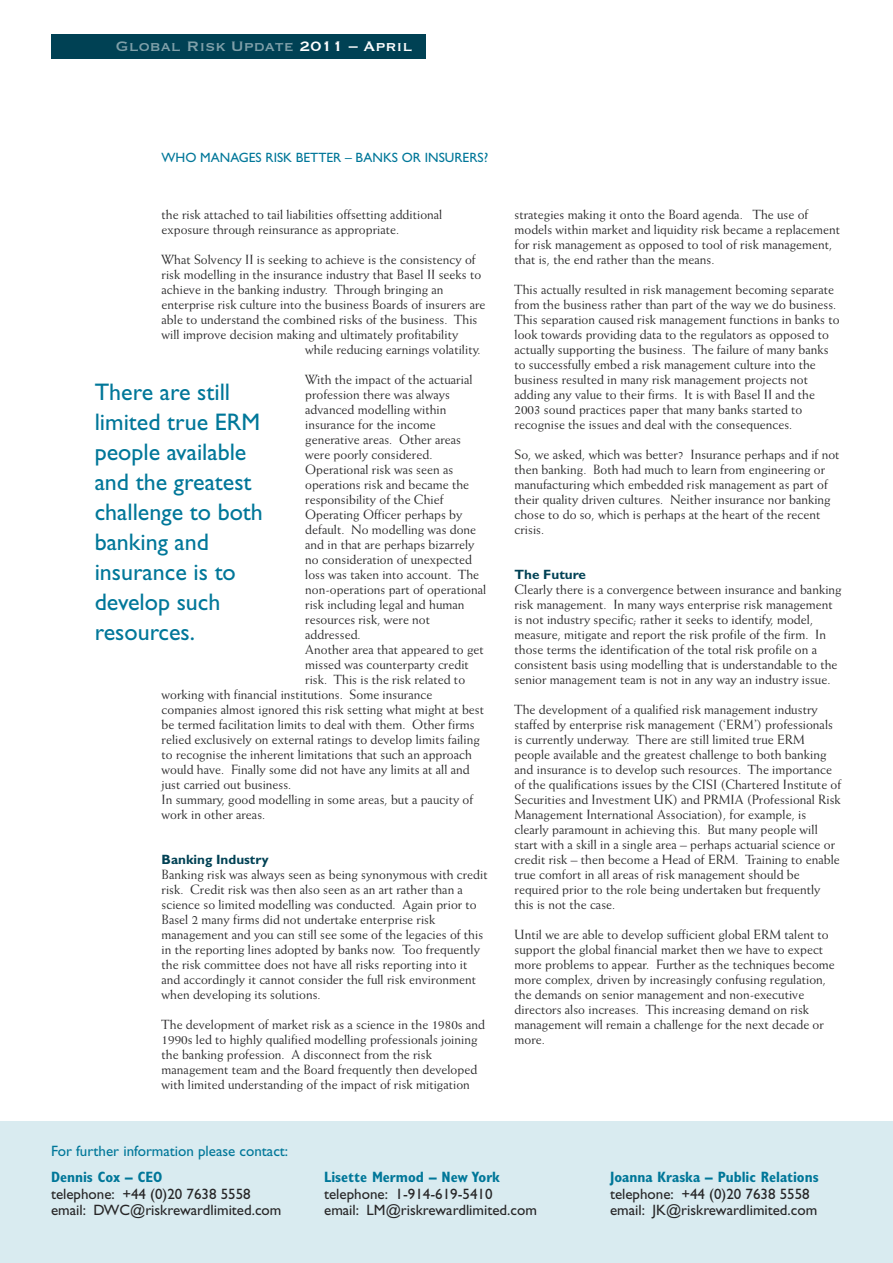
<style>
.page{position:relative;width:893px;height:1263px;background:#fff}
.page>*{position:absolute;margin:0;border:0;box-sizing:border-box;transform-origin:0 0}
.t1{font:24px/30px "Gill Sans";color:#079}
.t2{font:18px "Copperplate";color:#80a0a9}
.t3{font:15px/16.5px "Gill Sans";color:#272627}
.t4{font:700 condensed 15px "Gill Sans";color:#079}
.t5{font:15px "Gill Sans";color:#079}
.t6{font:13.5px/15px "Weiss BT";color:#272627}
.t7{font:13.5px "Gill Sans";color:#079}
.t8{font:700 13.5px "Gill Sans";color:#004154}
.s1{color:#fff}
</style>
<div class="page">
<div style="left:51px;top:34px;width:374px;height:24px;background:#004154"></div>
<div style="left:0;top:1121px;width:893px;height:142px;background:#d9ebf0"></div>
<h2 class="t2" style="left:116px;top:35px;width:298px">Global Risk Update <span class="s1">2011 – April</span></h2>
<p class="t7" style="left:162px;top:153px;width:328px">WHO MANAGES RISK BETTER – BANKS OR INSURERS?</p>
<p class="t6" style="left:162px;top:208px;width:282px">the risk attached to tail liabilities offsetting additional exposure through reinsurance as appropriate.</p>
<p class="t6" style="left:162px;top:253px;width:316px">What Solvency II is seeking to achieve is the consistency of</p>
<p class="t6" style="left:162px;top:268px;width:321px">risk modelling in the insurance industry that Basel II seeks to</p>
<p class="t6" style="left:162px;top:283px;width:283px">achieve in the banking industry. Through bringing an</p>
<p class="t6" style="left:162px;top:298px;width:325px">enterprise risk culture into the business Boards of insurers are</p>
<p class="t6" style="left:162px;top:313px;width:317px">able to understand the combined risks of the business. This</p>
<p class="t6" style="left:162px;top:328px;width:298px">will improve decision making and ultimately profitability</p>
<p class="t6" style="left:305px;top:343px;width:177px">while reducing earnings volatility.</p>
<p class="t6" style="left:305px;top:373px;width:169px">With the impact of the actuarial</p>
<p class="t6" style="left:305px;top:388px;width:146px">profession there was always</p>
<p class="t6" style="left:305px;top:403px;width:143px">advanced modelling within</p>
<p class="t6" style="left:305px;top:418px;width:132px">insurance for the income</p>
<p class="t6" style="left:305px;top:433px;width:157px">generative areas. Other areas</p>
<p class="t6" style="left:305px;top:448px;width:129px">were poorly considered.</p>
<p class="t6" style="left:305px;top:463px;width:150px">Operational risk was seen as</p>
<p class="t6" style="left:305px;top:478px;width:165px">operations risk and became the</p>
<p class="t6" style="left:305px;top:493px;width:140px">responsibility of the Chief</p>
<p class="t6" style="left:305px;top:508px;width:159px">Operating Officer perhaps by</p>
<p class="t6" style="left:305px;top:523px;width:173px">default. No modelling was done</p>
<p class="t6" style="left:305px;top:538px;width:171px">and in that are perhaps bizarrely</p>
<p class="t6" style="left:305px;top:553px;width:169px">no consideration of unexpected</p>
<p class="t6" style="left:305px;top:568px;width:176px">loss was taken into account. The</p>
<p class="t6" style="left:305px;top:583px;width:183px">non-operations part of operational</p>
<p class="t6" style="left:305px;top:598px;width:161px">risk including legal and human</p>
<p class="t6" style="left:305px;top:613px;width:126px">resources risk, were not</p>
<p class="t6" style="left:305px;top:628px;width:57px">addressed.</p>
<p class="t6" style="left:305px;top:643px;width:180px">Another area that appeared to get</p>
<p class="t6" style="left:305px;top:658px;width:165px">missed was counterparty credit</p>
<p class="t6" style="left:305px;top:673px;width:161px">risk. This is the risk related to</p>
<p class="t6" style="left:162px;top:688px;width:272px">working with financial institutions. Some insurance</p>
<p class="t6" style="left:162px;top:703px;width:324px">companies almost ignored this risk setting what might at best</p>
<p class="t6" style="left:162px;top:718px;width:315px">be termed facilitation limits to deal with them. Other firms</p>
<p class="t6" style="left:162px;top:733px;width:320px">relied exclusively on external ratings to develop limits failing</p>
<p class="t6" style="left:162px;top:748px;width:312px">to recognise the inherent limitations that such an approach</p>
<p class="t6" style="left:162px;top:763px;width:310px">would have. Finally some did not have any limits at all and</p>
<p class="t6" style="left:162px;top:778px;width:132px">just carried out business.</p>
<p class="t6" style="left:162px;top:793px;width:313px">In summary, good modelling in some areas, but a paucity of</p>
<p class="t6" style="left:162px;top:808px;width:105px">work in other areas.</p>
<p class="t8" style="left:162px;top:851px;width:109px">Banking Industry</p>
<p class="t6" style="left:162px;top:868px;width:328px">Banking risk was always seen as being synonymous with credit risk. Credit risk was then also seen as an art rather than a science so limited modelling was conducted. Again prior to Basel 2 many firms did not undertake enterprise risk management and you can still see some of the legacies of this in the reporting lines adopted by banks now. Too frequently the risk committee does not have all risks reporting into it and accordingly it cannot consider the full risk environment when developing its solutions.</p>
<p class="t6" style="left:162px;top:1018px;width:325px">The development of market risk as a science in the 1980s and 1990s led to highly qualified modelling professionals joining the banking profession. A disconnect from the risk management team and the Board frequently then developed with limited understanding of the impact of risk mitigation</p>
<h1 class="t1" style="left:95px;top:379px;width:170px">There are still limited true ERM people available and the greatest challenge to both banking and insurance is to develop such resources.</h1>
<p class="t5" style="left:51px;top:1145px;width:239px">For further information please contact:</p>
<p class="t6" style="left:514px;top:208px;width:327px">strategies making it onto the Board agenda. The use of models within market and liquidity risk became a replacement for risk management as opposed to tool of risk management, that is, the end rather than the means.</p>
<p class="t6" style="left:514px;top:283px;width:327px">This actually resulted in risk management becoming separate from the business rather than part of the way we do business.<br>This separation caused risk management functions in banks to look towards providing data to the regulators as opposed to actually supporting the business. The failure of many banks to successfully embed a risk management culture into the business resulted in many risk management projects not adding any value to their firms. It is with Basel II and the 2003 sound practices paper that many banks started to recognise the issues and deal with the consequences.</p>
<p class="t6" style="left:514px;top:448px;width:327px">So, we asked, which was better? Insurance perhaps and if not then banking. Both had much to learn from engineering or manufacturing which embedded risk management as part of their quality driven cultures. Neither insurance nor banking chose to do so, which is perhaps at the heart of the recent crisis.</p>
<p class="t8" style="left:514px;top:566px;width:73px">The Future</p>
<p class="t6" style="left:514px;top:583px;width:329px">Clearly there is a convergence between insurance and banking risk management. In many ways enterprise risk management is not industry specific; rather it seeks to identify, model, measure, mitigate and report the risk profile of the firm. In those terms the identification of the total risk profile on a consistent basis using modelling that is understandable to the senior management team is not in any way an industry issue.</p>
<p class="t6" style="left:514px;top:703px;width:328px">The development of a qualified risk management industry staffed by enterprise risk management (‘ERM’) professionals is currently underway. There are still limited true ERM people available and the greatest challenge to both banking and insurance is to develop such resources. The importance of the qualifications issues by the CISI (Chartered Institute of Securities and Investment UK) and PRMIA (Professional Risk Management International Association), for example, is clearly paramount in achieving this. But many people will start with a skill in a single area – perhaps actuarial science or credit risk – then become a Head of ERM. Training to enable true comfort in all areas of risk management should be required prior to the role being undertaken but frequently this is not the case.</p>
<p class="t6" style="left:514px;top:928px;width:322px">Until we are able to develop sufficient global ERM talent to support the global financial market then we have to expect more problems to appear. Further as the techniques become more complex, driven by increasingly confusing regulation, the demands on senior management and non-executive directors also increases. This increasing demand on risk management will remain a challenge for the next decade or more.</p>
<p class="t4" style="left:51px;top:1171px;width:113px">Dennis Cox – CEO</p>
<p class="t3" style="left:51px;top:1187px;width:232px">telephone: +44 (0)20 7638 5558 email: DWC@riskrewardlimited.com</p>
<p class="t4" style="left:324px;top:1171px;width:177px">Lisette Mermod – New York</p>
<p class="t3" style="left:324px;top:1187px;width:214px">telephone: 1-914-619-5410<br>email: LM@riskrewardlimited.com</p>
<p class="t4" style="left:610px;top:1171px;width:210px">Joanna Kraska – Public Relations</p>
<p class="t3" style="left:610px;top:1187px;width:209px">telephone: +44 (0)20 7638 5558 email: JK@riskrewardlimited.com</p>
</div>
